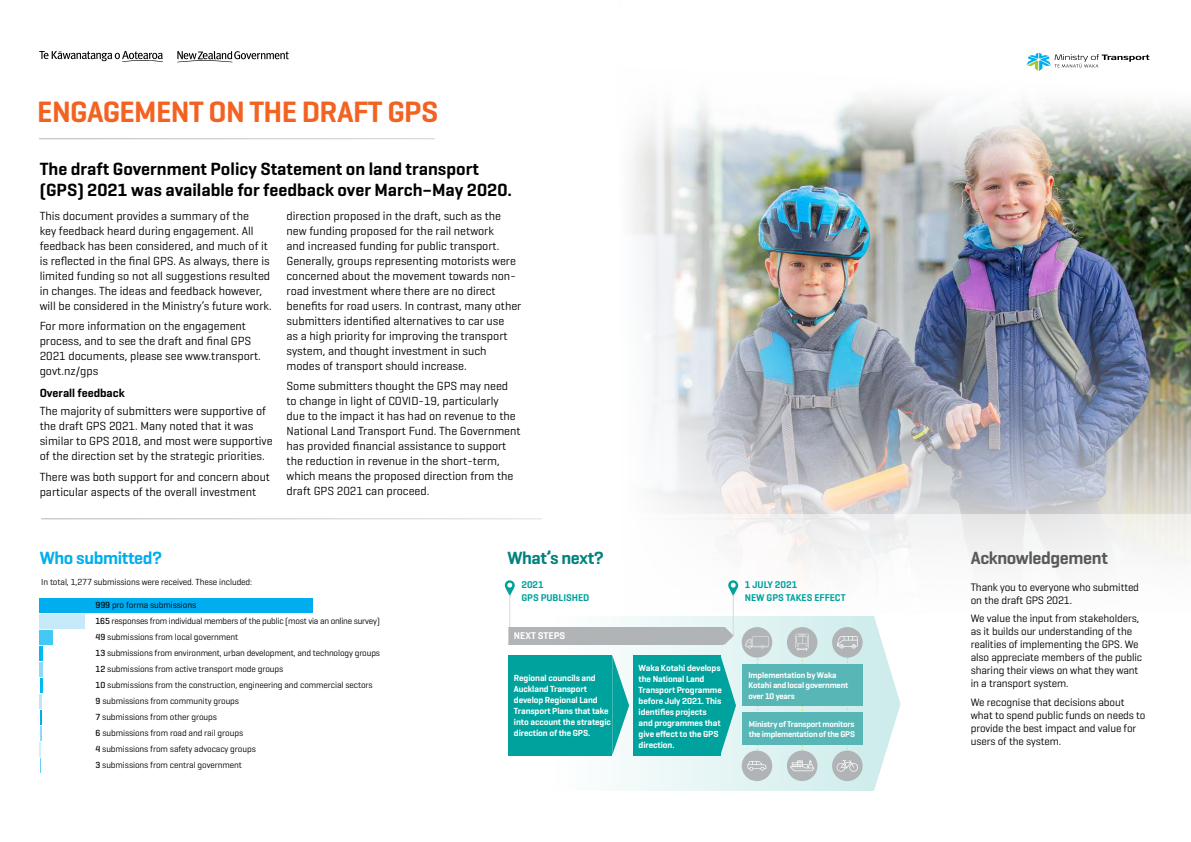
<style>
.page{position:relative;width:1191px;height:842px;background:#fff}
.page>*{position:absolute;margin:0;border:0;box-sizing:border-box;transform-origin:0 0}
.t1{font:600 30px "Geogrotesque";letter-spacing:-.02em;color:#f26322}
.t2{font:600 18px/21px "Geogrotesque";color:#000}
.t3{font:600 18px "Geogrotesque";letter-spacing:-.02em;color:#58595b}
.t4{font:600 18px "Geogrotesque";letter-spacing:-.02em;color:#00aeef}
.t5{font:600 18px "Geogrotesque";letter-spacing:-.02em;color:#00827e}
.t6{font:12px/15px "Geogrotesque";color:#000}
.t7{font:600 12px "Geogrotesque";color:#000}
.t8{font:11px/13px "Geogrotesque";letter-spacing:-.01em;color:#000}
.t9{font:600 10px/13px "Geogrotesque";color:#00a29d}
.t10{font:600 10px "Geogrotesque";color:#fff}
.t11{font:9px/16px "Geogrotesque";letter-spacing:-.01em;color:#000}
.t12{font:600 9px/11px "Geogrotesque";letter-spacing:-.01em;color:#fff}
.t13{font:600 8.5px/10.4px "Geogrotesque";letter-spacing:-.02em;color:#fff}
.s1{font-weight:500}
</style>
<div class="page">
<img style="left:805px;top:52px;width:386px;height:215px">
<img style="left:49px;top:267px;width:1142px;height:362px">
<div style="left:251px;top:515px;width:940px;height:327px;background:#fff"></div>
<svg style="left:1026px;top:53px;width:123px;height:18px"></svg>
<hr style="left:41px;top:518px;width:1110px;height:1px;background:#b1b4b6">
<svg style="left:539px;top:105px;width:266px;height:511px"></svg>
<svg style="left:508px;top:616px;width:392px;height:175px"></svg>
<div style="left:508px;top:655px;width:104px;height:100px;background:#00a29d"></div>
<svg style="left:612px;top:655px;width:17px;height:100px"></svg>
<div style="left:633px;top:655px;width:87px;height:100px;background:#00a29d"></div>
<svg style="left:720px;top:655px;width:16px;height:100px;background:#6ec9c7"></svg>
<div style="left:741px;top:664px;width:121px;height:42px;background:#58b7b6"></div>
<div style="left:742px;top:712px;width:120px;height:33px;background:#58b7b6"></div>
<div style="left:741px;top:627px;width:31px;height:31px;background:#b1b4b6;border-radius:50%"></div>
<svg style="left:745px;top:636px;width:23px;height:13px"></svg>
<div style="left:741px;top:750px;width:31px;height:31px;background:#b1b4b6;border-radius:50%"></div>
<svg style="left:747px;top:655px;width:19px;height:116px"></svg>
<div style="left:787px;top:750px;width:30px;height:31px;background:#b1b4b6;border-radius:50%"></div>
<div style="left:832px;top:750px;width:30px;height:31px;background:#b1b4b6;border-radius:50%"></div>
<svg style="left:836px;top:654px;width:22px;height:118px"></svg>
<div style="left:832px;top:627px;width:30px;height:31px;background:#b1b4b6;border-radius:50%"></div>
<svg style="left:837px;top:636px;width:20px;height:12px"></svg>
<div style="left:787px;top:627px;width:30px;height:31px;background:#b1b4b6;border-radius:50%"></div>
<svg style="left:790px;top:634px;width:24px;height:137px"></svg>
<hr style="left:733px;top:596px;width:1px;height:40px;background:#d6d8d9">
<svg style="left:728px;top:580px;width:10px;height:17px"></svg>
<hr style="left:509px;top:596px;width:1px;height:36px;background:#d6d8d9">
<svg style="left:504px;top:580px;width:11px;height:17px"></svg>
<svg style="left:40px;top:678px;width:2px;height:95px"></svg>
<hr style="left:40px;top:662px;width:3px;height:15px;background:#8ed8f8">
<hr style="left:40px;top:646px;width:3px;height:15px;background:#00b9f1">
<div style="left:40px;top:630px;width:13px;height:15px;background:#44c8f5"></div>
<div style="left:40px;top:614px;width:45px;height:14px;background:#c7eafb"></div>
<div style="left:40px;top:598px;width:273px;height:14px;background:#00aeef"></div>
<svg style="left:39px;top:51px;width:124px;height:11px"></svg>
<svg style="left:177px;top:51px;width:112px;height:11px"></svg>
<hr style="left:39px;top:138px;width:396px;height:1px;background:#b1b4b6">
<div style="left:508px;top:627px;width:215px;height:17px;background:#b1b4b6"></div>
<svg style="left:723px;top:627px;width:10px;height:17px"></svg>
<h1 class="t1" style="left:37px;top:93px;width:402px">ENGAGEMENT ON THE DRAFT GPS</h1>
<h2 class="t2" style="left:40px;top:158px;width:474px">The draft Government Policy Statement on land transport (GPS) 2021 was available for feedback over March–May 2020.</h2>
<p class="t6" style="left:40px;top:208px;width:233px">This document provides a summary of the<br>key feedback heard during engagement. All feedback has been considered, and much of it is reflected in the final GPS. As always, there is limited funding so not all suggestions resulted in changes. The ideas and feedback however, will be considered in the Ministry’s future work.</p>
<p class="t6" style="left:40px;top:318px;width:223px">For more information on the engagement process, and to see the draft and final GPS 2021 documents, please see www.transport. govt.nz/gps</p>
<p class="t7" style="left:40px;top:386px;width:86px">Overall feedback</p>
<p class="t6" style="left:40px;top:403px;width:234px">The majority of submitters were supportive of the draft GPS 2021. Many noted that it was similar to GPS 2018, and most were supportive of the direction set by the strategic priorities.</p>
<p class="t6" style="left:40px;top:469px;width:232px">There was both support for and concern about particular aspects of the overall investment</p>
<p class="t6" style="left:286px;top:208px;width:236px">direction proposed in the draft, such as the new funding proposed for the rail network<br>and increased funding for public transport.<br>Generally, groups representing motorists were concerned about the movement towards non&shy;road investment where there are no direct benefits for road users. In contrast, many other submitters identified alternatives to car use<br>as a high priority for improving the transport system, and thought investment in such modes of transport should increase.</p>
<p class="t6" style="left:286px;top:378px;width:236px">Some submitters thought the GPS may need to change in light of COVID-19, particularly<br>due to the impact it has had on revenue to the National Land Transport Fund. The Government has provided financial assistance to support the reduction in revenue in the short-term, which means the proposed direction from the draft GPS 2021 can proceed.</p>
<h2 class="t4" style="left:40px;top:547px;width:124px">Who submitted?</h2>
<p class="t11" style="left:41px;top:574px;width:212px">In total, 1,277 submissions were received. These included:</p>
<p class="t11" style="left:96px;top:597px;width:286px"><span class="s1">999</span> pro forma submissions<br><span class="s1">165</span> responses from individual members of the public (most via an online survey)<br><span class="s1">49</span> submissions from local government<br><span class="s1">13</span> submissions from environment, urban development, and technology groups <span class="s1">12</span> submissions from active transport mode groups<br><span class="s1">10</span> submissions from the construction, engineering and commercial sectors<br><span class="s1">9</span> submissions from community groups<br><span class="s1">7</span> submissions from other groups<br><span class="s1">6</span> submissions from road and rail groups<br><span class="s1">4</span> submissions from safety advocacy groups<br><span class="s1">3</span> submissions from central government</p>
<h2 class="t5" style="left:507px;top:547px;width:98px">What’s next?</h2>
<p class="t9" style="left:521px;top:578px;width:69px">2021<br>GPS PUBLISHED</p>
<p class="t10" style="left:514px;top:629px;width:53px">NEXT STEPS</p>
<p class="t9" style="left:745px;top:578px;width:102px">1 JULY 2021<br>NEW GPS TAKES EFFECT</p>
<p class="t12" style="left:638px;top:662px;width:85px">Waka Kotahi develops the National Land<br>Transport Programme before July 2021. This identifies projects and programmes that give effect to the GPS direction.</p>
<p class="t12" style="left:514px;top:672px;width:98px">Regional councils and<br>Auckland Transport develop Regional Land<br>Transport Plans that take into account the strategic direction of the GPS.</p>
<p class="t13" style="left:748px;top:670px;width:101px">Implementation by Waka<br>Kotahi and local government over 10 years</p>
<p class="t13" style="left:749px;top:718px;width:107px">Ministry of Transport monitors the implementation of the GPS</p>
<h2 class="t3" style="left:970px;top:547px;width:139px">Acknowledgement</h2>
<p class="t8" style="left:970px;top:580px;width:170px">Thank you to everyone who submitted on the draft GPS 2021.</p>
<p class="t8" style="left:970px;top:612px;width:173px">We value the input from stakeholders, as it builds our understanding of the realities of implementing the GPS. We also appreciate members of the public sharing their views on what they want in a transport system.</p>
<p class="t8" style="left:970px;top:695px;width:176px">We recognise that decisions about what to spend public funds on needs to provide the best impact and value for users of the system.</p>
</div>
